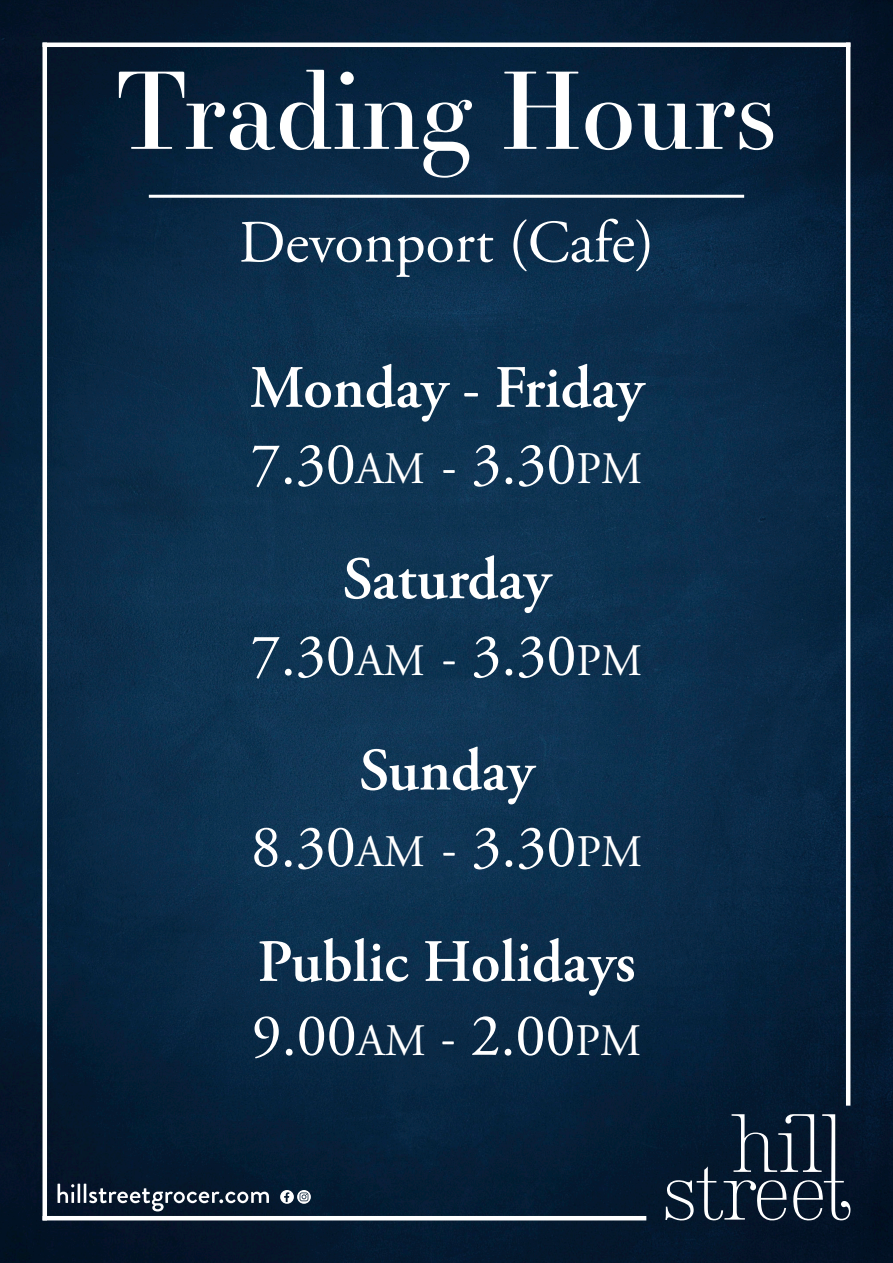
<style>
.page{position:relative;width:893px;height:1263px;background:#fff}
.page>*{position:absolute;margin:0;border:0;box-sizing:border-box;transform-origin:0 0}
.t1{font:105px "Essonnes Display";color:#fff}
.t2{font:60px "Adobe Garamond Pro";color:#fff}
.t3{font:600 60px "Adobe Garamond Pro";color:#fff}
.s1{font-size:45px}
</style>
<div class="page">
<img style="left:0;top:0;width:893px;height:1263px">
<svg style="left:665px;top:1114px;width:185px;height:106px;background:#28394b"></svg>
<hr style="left:43px;top:43px;width:4px;height:1177px;background:#fff">
<hr style="left:846px;top:43px;width:4px;height:1063px;background:#fff">
<hr style="left:43px;top:1216px;width:603px;height:4px;background:#fff">
<svg style="left:58px;top:1184px;width:211px;height:27px;background:#384656"></svg>
<svg style="left:280px;top:1190px;width:31px;height:14px"></svg>
<hr style="left:43px;top:43px;width:807px;height:4px;background:#fff">
<hr style="left:149px;top:195px;width:595px;height:3px;background:#fff">
<h1 class="t1" style="left:116px;top:38px;width:662px">Trading Hours</h1>
<p class="t2" style="left:239px;top:206px;width:417px">Devonport (Cafe)</p>
<p class="t3" style="left:249px;top:353px;width:395px">Monday - Friday</p>
<p class="t2" style="left:251px;top:428px;width:393px">7.30<span class="s1">AM</span> - 3.30<span class="s1">PM</span></p>
<p class="t3" style="left:343px;top:544px;width:209px">Saturday</p>
<p class="t2" style="left:251px;top:620px;width:393px">7.30<span class="s1">AM</span> - 3.30<span class="s1">PM</span></p>
<p class="t3" style="left:359px;top:736px;width:176px">Sunday</p>
<p class="t2" style="left:251px;top:811px;width:393px">8.30<span class="s1">AM</span> - 3.30<span class="s1">PM</span></p>
<p class="t3" style="left:257px;top:927px;width:380px">Public Holidays</p>
<p class="t2" style="left:252px;top:1000px;width:391px">9.00<span class="s1">AM</span> - 2.00<span class="s1">PM</span></p>
</div>
